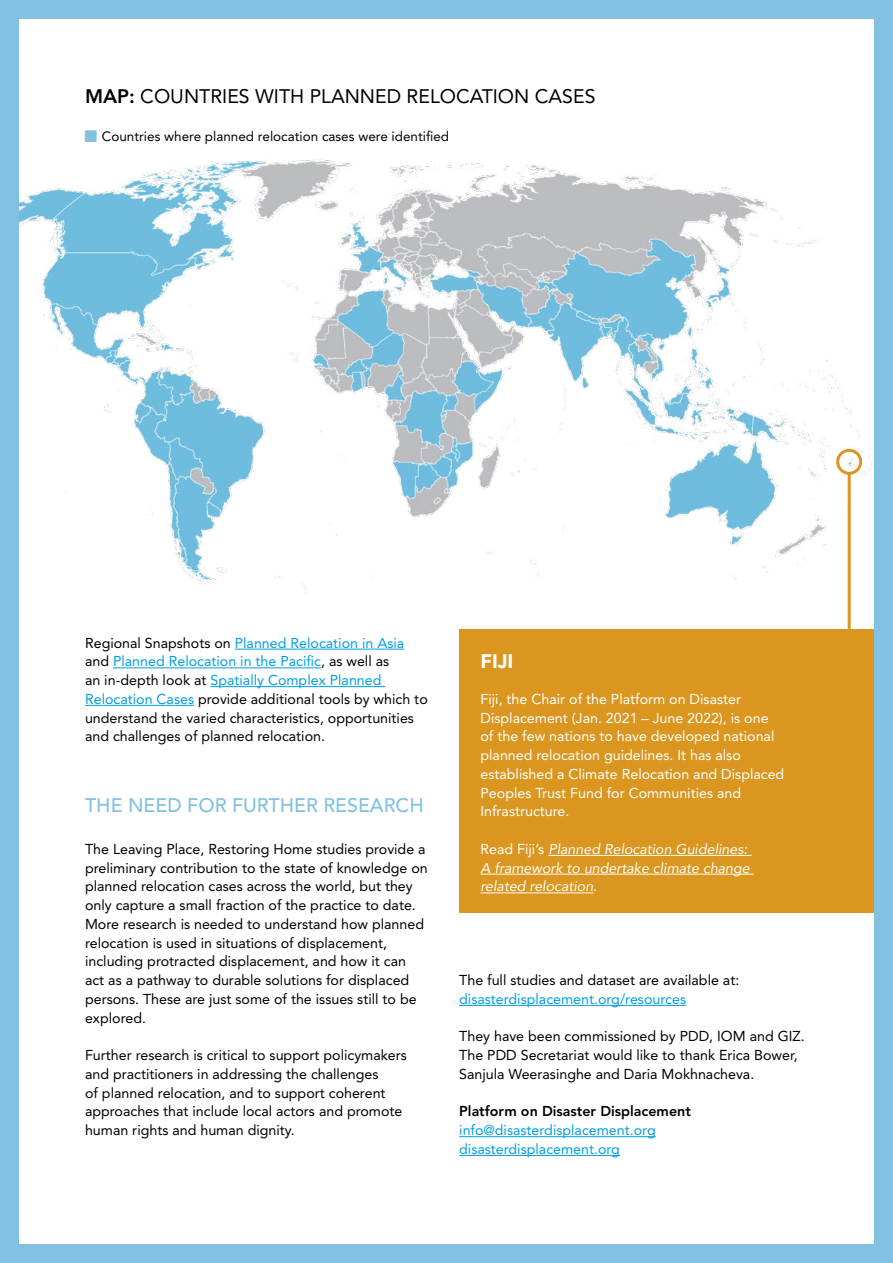
<style>
.page{position:relative;width:893px;height:1263px;background:#fff}
.page>*{position:absolute;margin:0;border:0;box-sizing:border-box;transform-origin:0 0}
.t1{font:19.5px "Avenir LT Std";color:#000}
.t2{font:500 19.5px "Avenir LT Std";color:#82c1e1}
.t3{font:900 19.5px "Avenir LT Std";color:#fff}
.t4{font:14.25px/18.8px "Avenir LT Std";color:#000}
.t5{font:14.25px/18.8px "Avenir LT Std";color:#fff}
.t6{font:italic 14.25px/18.8px "Avenir";color:#fff}
.t7{font:14.25px/18.8px "Avenir LT Std";color:#009fe3}
.t8{font:800 14.25px "Avenir LT Std";color:#000}
.t9{font:13.5px "Avenir LT Std";color:#000}
.s1{font-weight:800}
.s2{color:#009fe3}
.s3{font-family:"Avenir LT Std";font-style:normal}
</style>
<div class="page">
<img style="left:19px;top:160px;width:854px;height:434px">
<div style="left:459px;top:629px;width:434px;height:284px;background:#da961f"></div>
<hr style="left:548px;top:855px;width:203px;height:1px;background:#fff">
<hr style="left:480px;top:874px;width:274px;height:1px;background:#fff">
<hr style="left:480px;top:892px;width:113px;height:1px;background:#fff">
<div style="left:836px;top:449px;width:26px;height:26px;border:3px solid #da961f;border-radius:50%"></div>
<hr style="left:848px;top:474px;width:3px;height:155px;background:#da961f">
<div style="left:0;top:0;width:893px;height:19px;background:#82c1e1"></div>
<div style="left:0;top:0;width:19px;height:1263px;background:#82c1e1"></div>
<div style="left:874px;top:0;width:19px;height:1263px;background:#82c1e1"></div>
<div style="left:0;top:1244px;width:893px;height:19px;background:#82c1e1"></div>
<hr style="left:235px;top:649px;width:169px;height:1px;background:#009fe3">
<hr style="left:113px;top:667px;width:208px;height:1px;background:#009fe3">
<hr style="left:210px;top:686px;width:175px;height:1px;background:#009fe3">
<hr style="left:85px;top:705px;width:109px;height:1px;background:#009fe3">
<hr style="left:459px;top:1005px;width:227px;height:1px;background:#009fe3">
<hr style="left:459px;top:1136px;width:197px;height:1px;background:#009fe3">
<hr style="left:459px;top:1155px;width:161px;height:1px;background:#009fe3">
<h1 class="t1" style="left:85px;top:85px;width:512px"><span class="s1">MAP:</span> COUNTRIES WITH PLANNED RELOCATION CASES</h1>
<p class="t9" style="left:102px;top:129px;width:349px">Countries where planned relocation cases were identified</p>
<p class="t4" style="left:85px;top:633px;width:344px">Regional Snapshots on <span class="s2">Planned Relocation in Asia </span>and <span class="s2">Planned Relocation in the Pacific</span>, as well as<br>an in-depth look at <span class="s2">Spatially Complex Planned Relocation Cases</span> provide additional tools by which to understand the varied characteristics, opportunities and challenges of planned relocation.</p>
<h1 class="t2" style="left:85px;top:794px;width:340px">THE NEED FOR FURTHER RESEARCH</h1>
<p class="t4" style="left:85px;top:840px;width:344px">The Leaving Place, Restoring Home studies provide a preliminary contribution to the state of knowledge on planned relocation cases across the world, but they only capture a small fraction of the practice to date.<br>More research is needed to understand how planned relocation is used in situations of displacement, including protracted displacement, and how it can act as a pathway to durable solutions for displaced persons. These are just some of the issues still to be explored.</p>
<p class="t4" style="left:85px;top:1046px;width:323px">Further research is critical to support policymakers and practitioners in addressing the challenges<br>of planned relocation, and to support coherent approaches that include local actors and promote human rights and human dignity.</p>
<h1 class="t3" style="left:480px;top:649px;width:34px">FIJI</h1>
<p class="t5" style="left:480px;top:690px;width:305px">Fiji, the Chair of the Platform on Disaster Displacement (Jan. 2021 – June 2022), is one of the few nations to have developed national planned relocation guidelines. It has also established a Climate Relocation and Displaced Peoples Trust Fund for Communities and Infrastructure.</p>
<p class="t6" style="left:480px;top:839px;width:271px"><span class="s3">Read Fiji’s</span> Planned Relocation Guidelines:<br>A framework to undertake climate change related relocation<span class="s3">.</span></p>
<p class="t4" style="left:459px;top:971px;width:282px">The full studies and dataset are available at:</p>
<p class="t7" style="left:459px;top:990px;width:228px">disasterdisplacement.org/resources</p>
<p class="t4" style="left:459px;top:1027px;width:347px">They have been commissioned by PDD, IOM and GIZ.<br>The PDD Secretariat would like to thank Erica Bower,<br>Sanjula Weerasinghe and Daria Mokhnacheva.</p>
<p class="t8" style="left:459px;top:1103px;width:233px">Platform on Disaster Displacement</p>
<p class="t7" style="left:459px;top:1121px;width:198px">info@disasterdisplacement.org disasterdisplacement.org</p>
</div>
